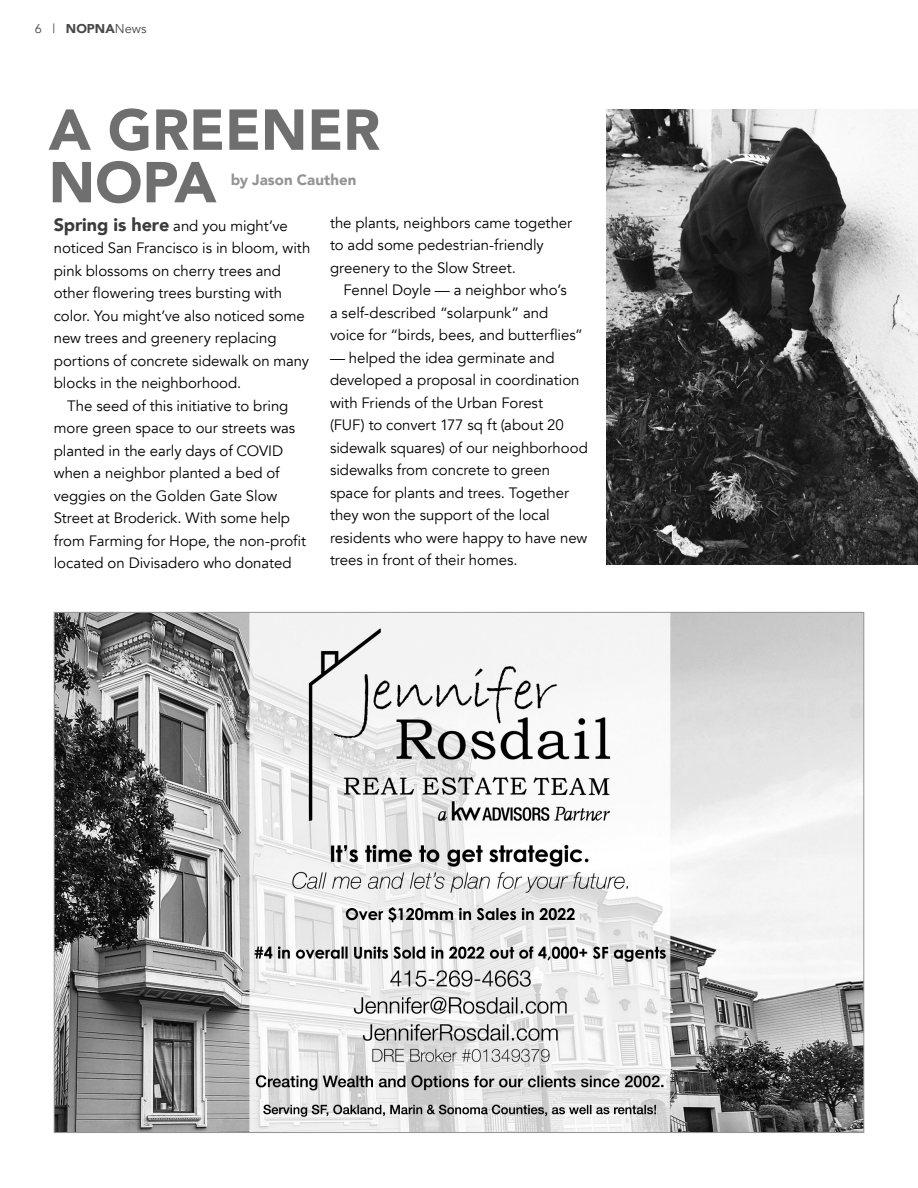
<style>
.page{position:relative;width:918px;height:1188px;background:#fff}
.page>*{position:absolute;margin:0;border:0;box-sizing:border-box;transform-origin:0 0}
.t1{font:900 57px/52.5px "Avenir";color:#6f6f6f}
.t2{font:15px/22.5px "Avenir";letter-spacing:-.005em;color:#000}
.t3{font:900 15px "Avenir";letter-spacing:.005em;color:#939393}
.t4{font:12.75px "Avenir";color:#484848}
.s1{font-weight:900}
.s2{font-weight:900;font-size:18px;color:#3b3b3b}
</style>
<div class="page">
<img style="left:56px;top:614px;width:806px;height:517px">
<img style="left:606px;top:110px;width:312px;height:455px">
<p class="t4" style="left:35px;top:21px;width:113px">6 | <span class="s1">NOPNA</span>News</p>
<h1 class="t1" style="left:49px;top:102px;width:333px">A GREENER<br>NOPA</h1>
<p class="t2" style="left:54px;top:215px;width:258px"><span class="s2">Spring is here</span> and you might’ve noticed San Francisco is in bloom, with pink blossoms on cherry trees and other flowering trees bursting with color. You might’ve also noticed some new trees and greenery replacing portions of concrete sidewalk on many blocks in the neighborhood.</p>
<p class="t2" style="left:54px;top:395px;width:254px;text-indent:14px">The seed of this initiative to bring more green space to our streets was planted in the early days of COVID when a neighbor planted a bed of veggies on the Golden Gate Slow Street at Broderick. With some help from Farming for Hope, the non-profit located on Divisadero who donated</p>
<p class="t3" style="left:231px;top:167px;width:127px">by Jason Cauthen</p>
<p class="t2" style="left:330px;top:212px;width:244px">the plants, neighbors came together to add some pedestrian-friendly greenery to the Slow Street.</p>
<p class="t2" style="left:330px;top:279px;width:255px;text-indent:14px">Fennel Doyle — a neighbor who’s<br>a self-described “solarpunk” and voice for “birds, bees, and butterflies”</p>
<p class="t2" style="left:330px;top:347px;width:259px">— helped the idea germinate and developed a proposal in coordination with Friends of the Urban Forest<br>(FUF) to convert 177 sq ft (about 20 sidewalk squares) of our neighborhood sidewalks from concrete to green space for plants and trees. Together they won the support of the local residents who were happy to have new trees in front of their homes.</p>
</div>
